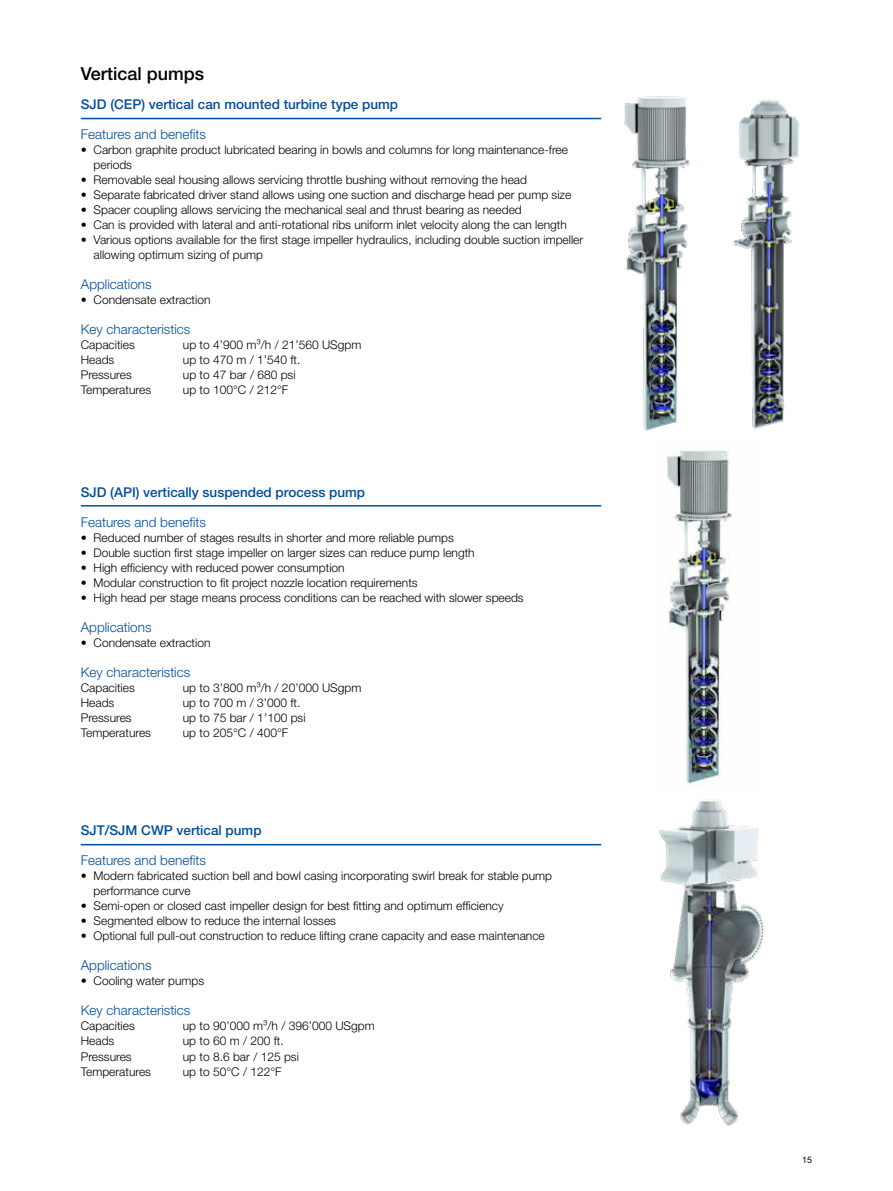
<style>
.page{position:relative;width:893px;height:1191px;background:#fff}
.page>*{position:absolute;margin:0;border:0;box-sizing:border-box;transform-origin:0 0}
.t1{font:500 18px "Helvetica Neue LT Pro";color:#000}
.t2{font:300 13.5px "Helvetica Neue LT Pro";color:#004e9b}
.t3{font:500 13.5px "Helvetica Neue LT Pro";color:#004e9b}
.t4{font:300 12px/15px "Helvetica Neue LT Pro";color:#000}
.t5{font:9px "Helvetica Neue LT Pro";color:#000}
</style>
<div class="page">
<hr style="left:81px;top:118px;width:520px;height:1px;background:#004e9b">
<img style="left:659px;top:800px;width:105px;height:326px">
<img style="left:624px;top:96px;width:67px;height:335px">
<img style="left:732px;top:100px;width:68px;height:330px">
<img style="left:666px;top:450px;width:66px;height:335px">
<hr style="left:81px;top:505px;width:520px;height:1px;background:#004e9b">
<hr style="left:81px;top:844px;width:520px;height:1px;background:#004e9b">
<h1 class="t1" style="left:81px;top:63px;width:125px">Vertical pumps</h1>
<p class="t3" style="left:81px;top:96px;width:319px">SJD (CEP) vertical can mounted turbine type pump</p>
<p class="t2" style="left:81px;top:126px;width:127px">Features and benefits</p>
<p class="t4" style="left:94px;top:142px;width:476px;text-indent:-13px">• Carbon graphite product lubricated bearing in bowls and columns for long maintenance-free periods</p>
<p class="t4" style="left:81px;top:172px;width:448px">• Removable seal housing allows servicing throttle bushing without removing the head</p>
<p class="t4" style="left:81px;top:187px;width:492px">• Separate fabricated driver stand allows using one suction and discharge head per pump size</p>
<p class="t4" style="left:81px;top:202px;width:442px">• Spacer coupling allows servicing the mechanical seal and thrust bearing as needed</p>
<p class="t4" style="left:81px;top:217px;width:487px">• Can is provided with lateral and anti-rotational ribs uniform inlet velocity along the can length</p>
<p class="t4" style="left:94px;top:232px;width:491px;text-indent:-13px">• Various options available for the first stage impeller hydraulics, including double suction impeller allowing optimum sizing of pump</p>
<p class="t2" style="left:81px;top:276px;width:72px">Applications</p>
<p class="t4" style="left:81px;top:292px;width:131px">• Condensate extraction</p>
<p class="t2" style="left:81px;top:321px;width:111px">Key characteristics</p>
<p class="t4" style="left:81px;top:337px;width:56px">Capacities</p>
<p class="t4" style="left:183px;top:337px;width:180px">up to 4’900 m³/h / 21’560 USgpm</p>
<p class="t4" style="left:81px;top:352px;width:35px">Heads</p>
<p class="t4" style="left:183px;top:352px;width:119px">up to 470 m / 1’540 ft.</p>
<p class="t4" style="left:81px;top:367px;width:52px">Pressures</p>
<p class="t4" style="left:183px;top:367px;width:114px">up to 47 bar / 680 psi</p>
<p class="t4" style="left:81px;top:382px;width:72px">Temperatures</p>
<p class="t4" style="left:183px;top:382px;width:107px">up to 100°C / 212°F</p>
<p class="t3" style="left:81px;top:483px;width:286px">SJD (API) vertically suspended process pump</p>
<p class="t2" style="left:81px;top:513px;width:127px">Features and benefits</p>
<p class="t4" style="left:81px;top:529px;width:375px">• Reduced number of stages results in shorter and more reliable pumps</p>
<p class="t4" style="left:81px;top:544px;width:395px">• Double suction first stage impeller on larger sizes can reduce pump length</p>
<p class="t4" style="left:81px;top:559px;width:265px">• High efficiency with reduced power consumption</p>
<p class="t4" style="left:81px;top:574px;width:338px">• Modular construction to fit project nozzle location requirements</p>
<p class="t4" style="left:81px;top:589px;width:444px">• High head per stage means process conditions can be reached with slower speeds</p>
<p class="t2" style="left:81px;top:618px;width:72px">Applications</p>
<p class="t4" style="left:81px;top:634px;width:131px">• Condensate extraction</p>
<p class="t2" style="left:81px;top:663px;width:111px">Key characteristics</p>
<p class="t4" style="left:81px;top:679px;width:56px">Capacities</p>
<p class="t4" style="left:183px;top:679px;width:180px">up to 3’800 m³/h / 20’000 USgpm</p>
<p class="t4" style="left:81px;top:694px;width:35px">Heads</p>
<p class="t4" style="left:183px;top:694px;width:119px">up to 700 m / 3’000 ft.</p>
<p class="t4" style="left:81px;top:709px;width:52px">Pressures</p>
<p class="t4" style="left:183px;top:709px;width:124px">up to 75 bar / 1’100 psi</p>
<p class="t4" style="left:81px;top:724px;width:72px">Temperatures</p>
<p class="t4" style="left:183px;top:724px;width:107px">up to 205°C / 400°F</p>
<p class="t3" style="left:81px;top:822px;width:182px">SJT/SJM CWP vertical pump</p>
<p class="t2" style="left:81px;top:852px;width:127px">Features and benefits</p>
<p class="t4" style="left:94px;top:868px;width:460px;text-indent:-13px">• Modern fabricated suction bell and bowl casing incorporating swirl break for stable pump performance curve</p>
<p class="t4" style="left:81px;top:898px;width:424px">• Semi-open or closed cast impeller design for best fitting and optimum efficiency</p>
<p class="t4" style="left:81px;top:913px;width:257px">• Segmented elbow to reduce the internal losses</p>
<p class="t4" style="left:81px;top:928px;width:465px">• Optional full pull-out construction to reduce lifting crane capacity and ease maintenance</p>
<p class="t2" style="left:81px;top:957px;width:72px">Applications</p>
<p class="t4" style="left:81px;top:973px;width:125px">• Cooling water pumps</p>
<p class="t2" style="left:81px;top:1002px;width:111px">Key characteristics</p>
<p class="t4" style="left:81px;top:1018px;width:56px">Capacities</p>
<p class="t4" style="left:183px;top:1018px;width:193px">up to 90’000 m³/h / 396’000 USgpm</p>
<p class="t4" style="left:81px;top:1033px;width:35px">Heads</p>
<p class="t4" style="left:183px;top:1033px;width:102px">up to 60 m / 200 ft.</p>
<p class="t4" style="left:81px;top:1048px;width:52px">Pressures</p>
<p class="t4" style="left:183px;top:1048px;width:118px">up to 8.6 bar / 125 psi</p>
<p class="t4" style="left:81px;top:1063px;width:72px">Temperatures</p>
<p class="t4" style="left:183px;top:1063px;width:100px">up to 50°C / 122°F</p>
<p class="t5" style="left:802px;top:1154px;width:12px">15</p>
</div>
